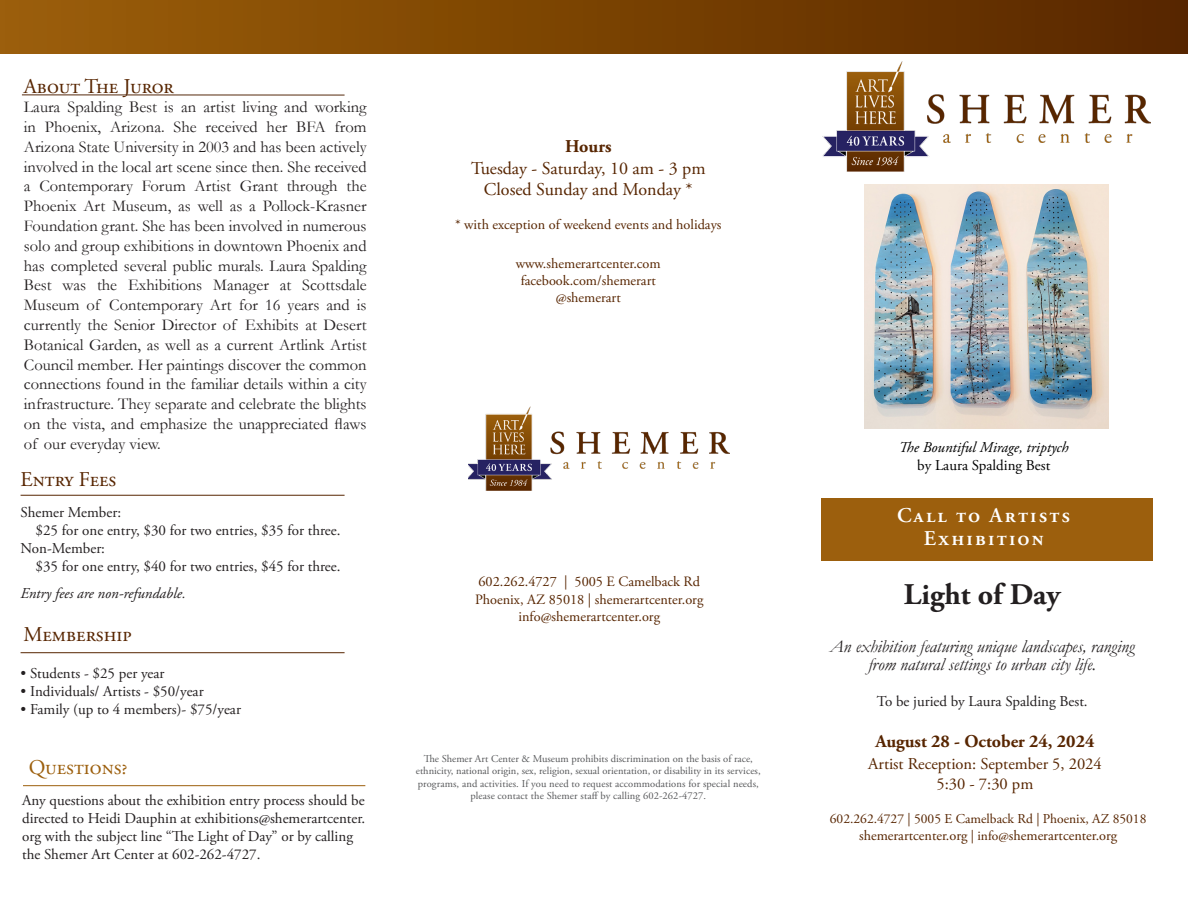
<style>
.page{position:relative;width:1188px;height:918px;background:#fff}
.page>*{position:absolute;margin:0;border:0;box-sizing:border-box;transform-origin:0 0}
.t1{font:700 30px "Adobe Garamond Pro";color:#231f20}
.t2{font:21px "Adobe Garamond Pro";color:#572500}
.t3{font:600 21px "Adobe Garamond Pro";letter-spacing:.1em;color:#fff}
.t4{font:21px "Adobe Garamond Pro";color:#9c5f0d}
.t5{font:italic 18px/18px "Garamond";color:#231f20;text-align:center}
.t6{font:18px "Adobe Garamond Pro";letter-spacing:-.02em;color:#572500}
.t7{font:700 18px "Adobe Garamond Pro";color:#572500}
.t8{font:16.5px/19.8px "Garamond";color:#231f20;text-align:justify}
.t9{font:16.5px "Adobe Garamond Pro";color:#572500}
.t10{font:15px/18px "Adobe Garamond Pro";color:#231f20}
.t11{font:italic 15px "Adobe Garamond Pro";color:#000}
.t12{font:italic 15px "Adobe Garamond Pro";color:#231f20}
.t13{font:15px "Adobe Garamond Pro";color:#000}
.t14{font:14.25px "Adobe Garamond Pro";color:#572500}
.t15{font:13.5px "Adobe Garamond Pro";color:#572500}
.t16{font:10.5px "Adobe Garamond Pro";letter-spacing:.01em;color:#57585a}
.s1{font-size:13.5px}
</style>
<div class="page">
<div style="left:821px;top:499px;width:332px;height:62px;background:#9c5f0d"></div>
<div style="left:0;top:0;width:1188px;height:53px;background:linear-gradient(to right,#9c5f09,#582600)"></div>
<hr style="left:21px;top:495px;width:324px;height:1px;background:#572500">
<hr style="left:21px;top:652px;width:324px;height:1px;background:#572500">
<hr style="left:23px;top:785px;width:342px;height:1px;background:#9c5f0d">
<hr style="left:22px;top:94px;width:323px;height:1px;background:#55290c">
<img style="left:468px;top:406px;width:262px;height:85px">
<img style="left:864px;top:185px;width:244px;height:243px">
<img style="left:822px;top:62px;width:329px;height:110px">
<p class="t2" style="left:24px;top:74px;width:151px">About The Juror</p>
<p class="t8" style="left:24px;top:97px;width:344px">Laura Spalding Best is an artist living and working in Phoenix, Arizona. She received her BFA from Arizona State University in 2003 and has been actively involved in the local art scene since then. She received a Contemporary Forum Artist Grant through the Phoenix Art Museum, as well as a Pollock-Krasner Foundation grant. She has been involved in numerous solo and group exhibitions in downtown Phoenix and has completed several public murals. Laura Spalding Best was the Exhibitions Manager at Scottsdale Museum of Contemporary Art for 16 years and is currently the Senior Director of Exhibits at Desert Botanical Garden, as well as a current Artlink Artist Council member. Her paintings discover the common connections found in the familiar details within a city infrastructure. They separate and celebrate the blights on the vista, and emphasize the unappreciated flaws of our everyday view.</p>
<p class="t2" style="left:21px;top:466px;width:97px">Entry Fees</p>
<p class="t10" style="left:21px;top:503px;width:102px">Shemer Member:</p>
<p class="t10" style="left:36px;top:521px;width:307px">$25 for one entry, $30 for two entries, $35 for three.</p>
<p class="t10" style="left:21px;top:539px;width:86px">Non-Member:</p>
<p class="t10" style="left:36px;top:557px;width:307px">$35 for one entry, $40 for two entries, $45 for three.</p>
<p class="t12" style="left:21px;top:584px;width:167px">Entry fees are non-refundable.</p>
<p class="t2" style="left:23px;top:622px;width:110px">Membership</p>
<p class="t10" style="left:21px;top:665px;width:146px">• Students - $25 per year</p>
<p class="t10" style="left:21px;top:683px;width:185px">• Individuals/ Artists - $50/year</p>
<p class="t10" style="left:21px;top:701px;width:222px">• Family (up to 4 members)- $75/year</p>
<p class="t4" style="left:29px;top:755px;width:100px">Questions?</p>
<p class="t10" style="left:22px;top:792px;width:345px">Any questions about the exhibition entry process should be directed to Heidi Dauphin at exhibitions@shemerartcenter. org with the subject line “The Light of Day” or by calling the Shemer Art Center at 602-262-4727.</p>
<p class="t7" style="left:565px;top:136px;width:48px">Hours</p>
<p class="t6" style="left:471px;top:157px;width:236px">Tuesday - Saturday, 10 am - 3 pm</p>
<p class="t6" style="left:484px;top:179px;width:210px">Closed Sunday and Monday *</p>
<p class="t14" style="left:455px;top:216px;width:268px">* with exception of weekend events and holidays</p>
<p class="t14" style="left:516px;top:255px;width:146px">www.shemerartcenter.com</p>
<p class="t14" style="left:521px;top:272px;width:137px">facebook.com/shemerart</p>
<p class="t14" style="left:556px;top:289px;width:67px">@shemerart</p>
<p class="t14" style="left:479px;top:573px;width:223px">602.262.4727 | 5005 E Camelback Rd</p>
<p class="t14" style="left:475px;top:590px;width:230px">Phoenix, AZ 85018 | shemerartcenter.org</p>
<p class="t14" style="left:518px;top:608px;width:143px">info@shemerartcenter.org</p>
<p class="t16" style="left:424px;top:752px;width:331px">The Shemer Art Center &amp; Museum prohibits discrimination on the basis of race,</p>
<p class="t16" style="left:416px;top:765px;width:346px">ethnicity, national origin, sex, religion, sexual orientation, or disability in its services,</p>
<p class="t16" style="left:418px;top:777px;width:342px">programs, and activities. If you need to request accommodations for special needs,</p>
<p class="t16" style="left:470px;top:789px;width:237px">please contact the Shemer staff by calling 602-262-4727.</p>
<p class="t11" style="left:899px;top:438px;width:171px">The Bountiful Mirage, triptych</p>
<p class="t13" style="left:917px;top:456px;width:135px">by Laura Spalding Best</p>
<p class="t3" style="left:897px;top:504px;width:175px">Call to Artists</p>
<p class="t3" style="left:924px;top:526px;width:121px">Exhibition</p>
<p class="t1" style="left:904px;top:577px;width:158px">Light of Day</p>
<p class="t5" style="left:830px;top:637px;width:306px">An exhibition featuring unique landscapes, ranging from natural settings to urban city life.</p>
<p class="t10" style="left:877px;top:693px;width:212px">To be juried by Laura Spalding Best.</p>
<p class="t7" style="left:875px;top:731px;width:220px">August 28 - October 24, 2024</p>
<p class="t9" style="left:868px;top:754px;width:235px">Artist Reception: September 5, 2024</p>
<p class="t9" style="left:937px;top:774px;width:98px">5:30 - 7:30 pm</p>
<p class="t15" style="left:830px;top:810px;width:318px">602.262.4727 | 5005 E Camelback Rd | Phoenix, AZ 85018</p>
<p class="t14" style="left:859px;top:827px;width:260px">shemerartcenter.org <span class="s1">| info@</span>shemerartcenter.org</p>
</div>
